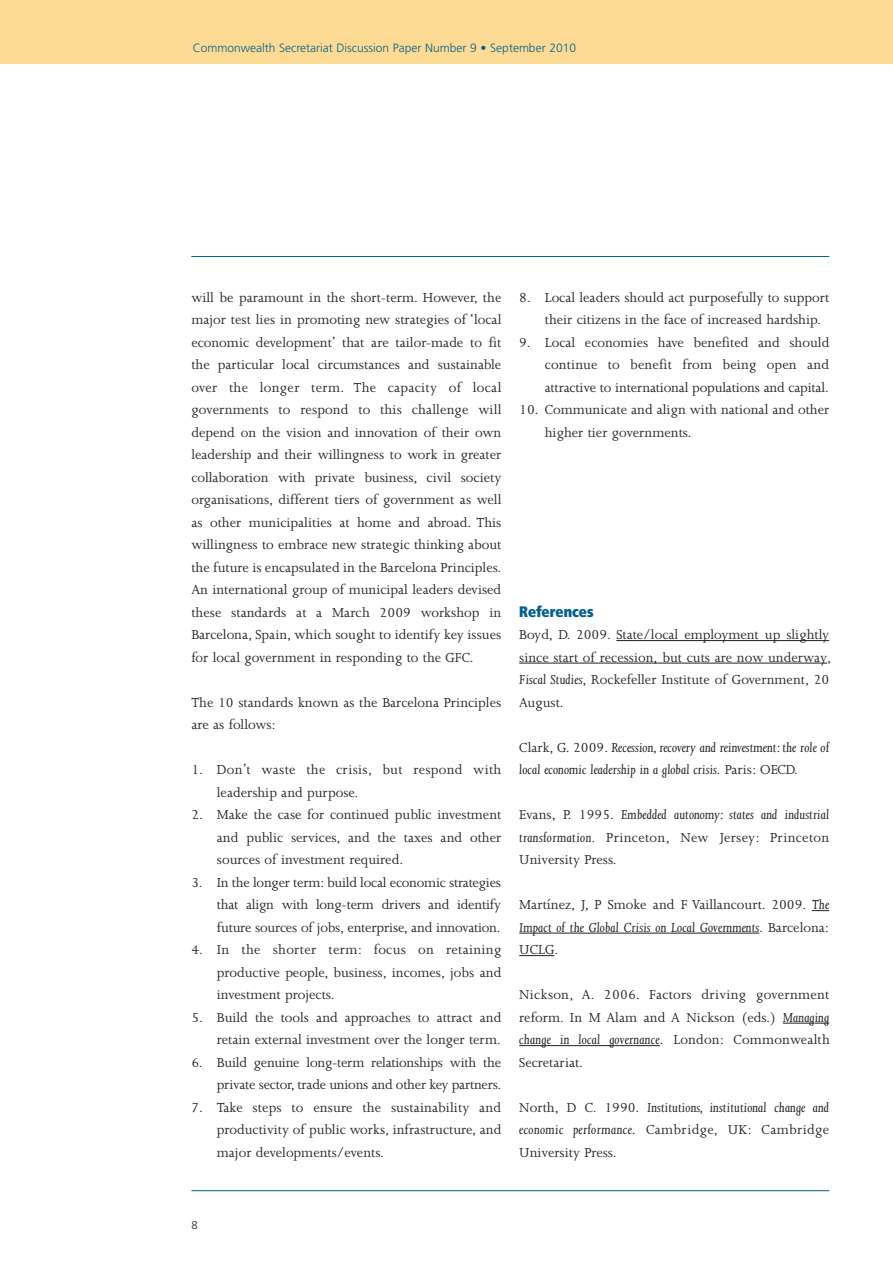
<style>
.page{position:relative;width:893px;height:1263px;background:#fff}
.page>*{position:absolute;margin:0;border:0;box-sizing:border-box;transform-origin:0 0}
.t1{font:15px/22.5px "Joanna";color:#231f20;text-align:justify}
.t2{font:italic 15px/22.5px "Joanna";color:#231f20}
.t3{font:15px/22.5px "Joanna";letter-spacing:.02em;color:#231f20}
.t4{font:800 15px "Frutiger Condensed BQ";color:#01608c}
.t5{font:300 12px "Frutiger";color:#01608c}
.t6{font:300 11.25px "Frutiger";color:#231f20}
.s1{font-style:italic}
.s2{font-style:normal}
</style>
<div class="page">
<div style="left:0;top:0;width:893px;height:64px;background:#fedb94"></div>
<hr style="left:191px;top:256px;width:638px;height:1px;background:#01608c">
<hr style="left:191px;top:1190px;width:638px;height:1px;background:#01608c">
<svg style="left:616px;top:640px;width:17px;height:1px"></svg>
<hr style="left:633px;top:640px;width:89px;height:1px;background:#231f20">
<hr style="left:721px;top:640px;width:101px;height:1px;background:#231f20">
<hr style="left:519px;top:663px;width:55px;height:1px;background:#231f20">
<hr style="left:574px;top:663px;width:31px;height:1px;background:#231f20">
<hr style="left:605px;top:663px;width:53px;height:1px;background:#231f20">
<svg style="left:658px;top:663px;width:12px;height:1px"></svg>
<hr style="left:670px;top:663px;width:56px;height:1px;background:#231f20">
<svg style="left:726px;top:663px;width:26px;height:1px"></svg>
<hr style="left:752px;top:663px;width:62px;height:1px;background:#231f20">
<svg style="left:814px;top:663px;width:13px;height:1px"></svg>
<svg style="left:812px;top:910px;width:17px;height:1px"></svg>
<hr style="left:519px;top:933px;width:194px;height:1px;background:#231f20">
<svg style="left:713px;top:933px;width:13px;height:1px"></svg>
<hr style="left:726px;top:933px;width:33px;height:1px;background:#231f20">
<hr style="left:519px;top:955px;width:35px;height:1px;background:#231f20">
<svg style="left:783px;top:1023px;width:46px;height:1px"></svg>
<svg style="left:519px;top:1045px;width:28px;height:1px"></svg>
<hr style="left:547px;top:1045px;width:68px;height:1px;background:#231f20">
<svg style="left:615px;top:1045px;width:45px;height:1px"></svg>
<p class="t5" style="left:193px;top:43px;width:385px">Commonwealth Secretariat Discussion Paper Number 9 • September 2010</p>
<p class="t1" style="left:191px;top:287px;width:312px">will be paramount in the short-term. However, the major test lies in promoting new strategies of ‘local economic development’ that are tailor-made to fit the particular local circumstances and sustainable over the longer term. The capacity of local governments to respond to this challenge will depend on the vision and innovation of their own leadership and their willingness to work in greater collaboration with private business, civil society organisations, different tiers of government as well as other municipalities at home and abroad. This willingness to embrace new strategic thinking about the future is encapsulated in the Barcelona Principles.<br>An international group of municipal leaders devised these standards at a March 2009 workshop in Barcelona, Spain, which sought to identify key issues for local government in responding to the GFC.</p>
<p class="t1" style="left:191px;top:692px;width:311px">The 10 standards known as the Barcelona Principles are as follows:</p>
<p class="t3" style="left:217px;top:760px;width:286px;text-indent:-26px">1. Don’t waste the crisis, but respond with leadership and purpose.</p>
<p class="t1" style="left:217px;top:805px;width:286px;text-indent:-26px">2. Make the case for continued public investment and public services, and the taxes and other sources of investment required.</p>
<p class="t1" style="left:217px;top:872px;width:286px;text-indent:-26px">3. In the longer term: build local economic strategies that align with long-term drivers and identify future sources of jobs, enterprise, and innovation.</p>
<p class="t1" style="left:217px;top:940px;width:286px;text-indent:-26px">4. In the shorter term: focus on retaining productive people, business, incomes, jobs and investment projects.</p>
<p class="t1" style="left:191px;top:1007px;width:311px;text-align:right">5. Build the tools and approaches to attract and retain external investment over the longer term.</p>
<p class="t1" style="left:191px;top:1052px;width:311px;text-align:right">6. Build genuine long-term relationships with the private sector, trade unions and other key partners.</p>
<p class="t1" style="left:217px;top:1097px;width:286px;text-indent:-26px">7. Take steps to ensure the sustainability and productivity of public works, infrastructure, and major developments/events.</p>
<p class="t1" style="left:545px;top:287px;width:286px;text-indent:-26px">8. Local leaders should act purposefully to support their citizens in the face of increased hardship.</p>
<p class="t1" style="left:545px;top:332px;width:286px;text-indent:-26px">9. Local economies have benefited and should continue to benefit from being open and attractive to international populations and capital.</p>
<p class="t1" style="left:545px;top:400px;width:286px;text-indent:-26px">10. Communicate and align with national and other higher tier governments.</p>
<p class="t4" style="left:519px;top:603px;width:76px">References</p>
<p class="t1" style="left:519px;top:625px;width:314px;text-align:left">Boyd, D. 2009. State/local employment up slightly since start of recession, but cuts are now underway, <span class="s1">Fiscal Studies</span>, Rockefeller Institute of Government, 20<br>August.</p>
<p class="t2" style="left:519px;top:737px;width:312px"><span class="s2">Clark, G. 2009.</span> Recession, recovery and reinvestment: the role of local economic leadership in a global crisis. <span class="s2">Paris: OECD.</span></p>
<p class="t1" style="left:519px;top:805px;width:312px">Evans, P. 1995. <span class="s1">Embedded autonomy: states and industrial transformation.</span> Princeton, New Jersey: Princeton University Press.</p>
<p class="t1" style="left:519px;top:895px;width:312px">Martínez, J, P Smoke and F Vaillancourt. 2009. <span class="s1">The Impact of the Global Crisis on Local Governments.</span> Barcelona:<br>UCLG.</p>
<p class="t1" style="left:519px;top:985px;width:312px">Nickson, A. 2006. Factors driving government reform. In M Alam and A Nickson (eds.) <span class="s1">Managing change in local governance.</span> London: Commonwealth Secretariat.</p>
<p class="t2" style="left:519px;top:1097px;width:311px;text-align:justify"><span class="s2">North, D C. 1990.</span> Institutions, institutional change and economic performance. <span class="s2">Cambridge, UK: Cambridge University Press.</span></p>
<p class="t6" style="left:191px;top:1220px;width:8px">8</p>
</div>
